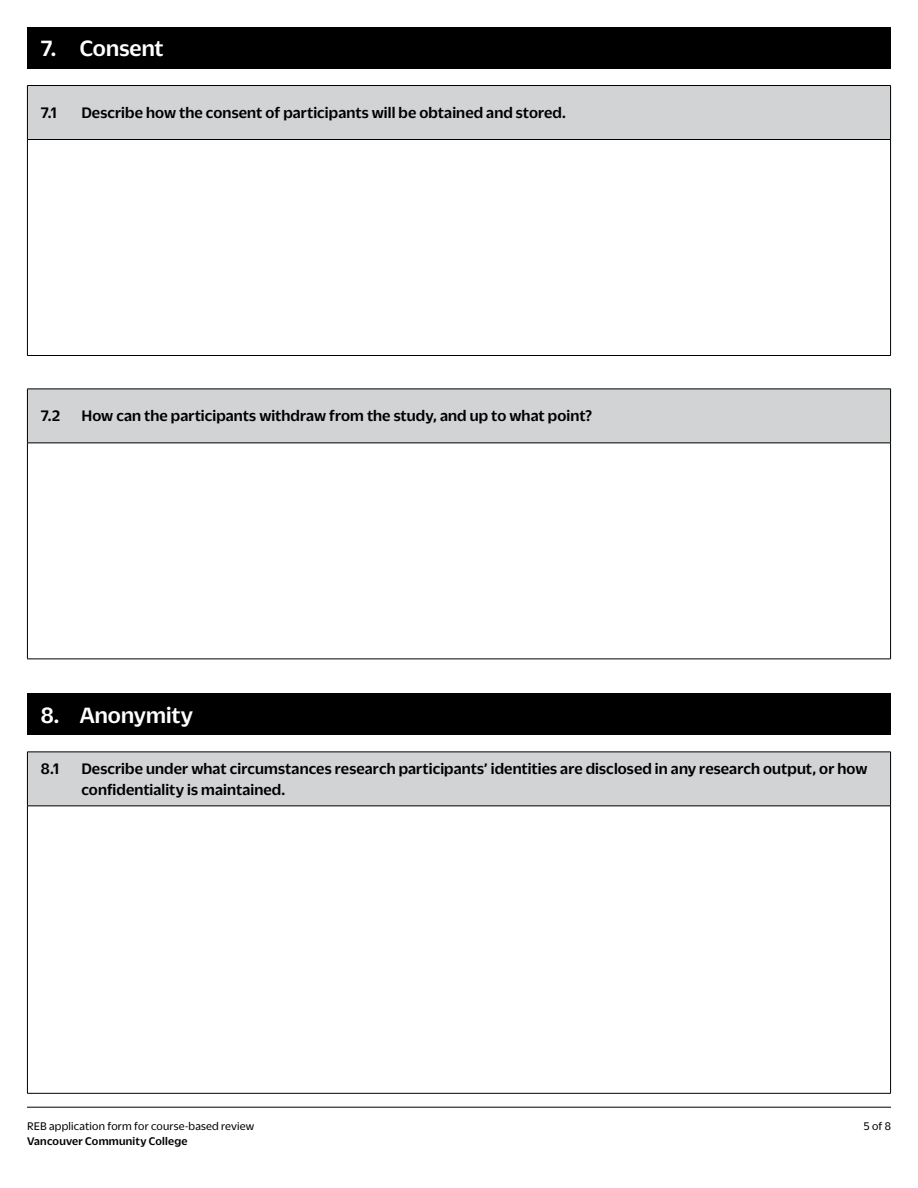
<style>
.page{position:relative;width:918px;height:1188px;background:#fff}
.page>*{position:absolute;margin:0;border:0;box-sizing:border-box;transform-origin:0 0}
.t1{font:500 24px "Duplicate Sans";letter-spacing:.005em;color:#fff}
.Question_heading_tabs{font:500 16.5px/21px "Duplicate Sans";letter-spacing:.005em;color:#000}
.t2{font:12px "Duplicate Sans";letter-spacing:.015em;color:#000}
.t3{font:500 12px "Duplicate Sans";letter-spacing:.02em;color:#000}
</style>
<div class="page">
<hr style="left:27px;top:1107px;width:864px;height:1px;background:#000">
<div style="left:27px;top:27px;width:864px;height:41px;background:#000"></div>
<div style="left:27px;top:693px;width:864px;height:42px;background:#000"></div>
<div style="left:27px;top:86px;width:864px;height:54px;background:#d1d3d4"></div>
<hr style="left:27px;top:85px;width:864px;height:1px;background:#000">
<hr style="left:27px;top:86px;width:1px;height:53px;background:#000">
<hr style="left:890px;top:86px;width:1px;height:53px;background:#000">
<hr style="left:27px;top:139px;width:864px;height:1px;background:#000">
<hr style="left:27px;top:140px;width:1px;height:215px;background:#000">
<hr style="left:890px;top:140px;width:1px;height:215px;background:#000">
<hr style="left:27px;top:355px;width:864px;height:1px;background:#000">
<div style="left:27px;top:389px;width:864px;height:54px;background:#d1d3d4"></div>
<hr style="left:27px;top:389px;width:864px;height:1px;background:#000">
<hr style="left:27px;top:389px;width:1px;height:54px;background:#000">
<hr style="left:890px;top:389px;width:1px;height:54px;background:#000">
<hr style="left:27px;top:443px;width:864px;height:1px;background:#000">
<hr style="left:27px;top:443px;width:1px;height:216px;background:#000">
<hr style="left:890px;top:443px;width:1px;height:216px;background:#000">
<hr style="left:27px;top:659px;width:864px;height:1px;background:#000">
<div style="left:27px;top:752px;width:864px;height:54px;background:#d1d3d4"></div>
<hr style="left:27px;top:752px;width:864px;height:1px;background:#000">
<hr style="left:27px;top:752px;width:1px;height:54px;background:#000">
<hr style="left:890px;top:752px;width:1px;height:54px;background:#000">
<hr style="left:27px;top:806px;width:864px;height:1px;background:#000">
<hr style="left:27px;top:806px;width:1px;height:287px;background:#000">
<hr style="left:890px;top:806px;width:1px;height:287px;background:#000">
<hr style="left:27px;top:1093px;width:864px;height:1px;background:#000">
<h2 class="t1" style="left:41px;top:33px;width:125px">7. Consent</h2>
<p class="Question_heading_tabs" style="left:41px;top:101px;width:18px">7.1</p>
<p class="Question_heading_tabs" style="left:81px;top:101px;width:486px">Describe how the consent of participants will be obtained and stored.</p>
<p class="Question_heading_tabs" style="left:41px;top:404px;width:21px">7.2</p>
<p class="Question_heading_tabs" style="left:81px;top:404px;width:512px">How can the participants withdraw from the study, and up to what point?</p>
<h2 class="t1" style="left:41px;top:699px;width:154px">8. Anonymity</h2>
<p class="Question_heading_tabs" style="left:41px;top:757px;width:20px">8.1</p>
<p class="Question_heading_tabs" style="left:81px;top:757px;width:788px">Describe under what circumstances research participants’ identities are disclosed in any research output, or how confidentiality is maintained.</p>
<p class="t2" style="left:27px;top:1119px;width:229px">REB application form for course-based review</p>
<p class="t3" style="left:27px;top:1134px;width:162px">Vancouver Community College</p>
<p class="t2" style="left:864px;top:1119px;width:29px">5 of 8</p>
</div>
